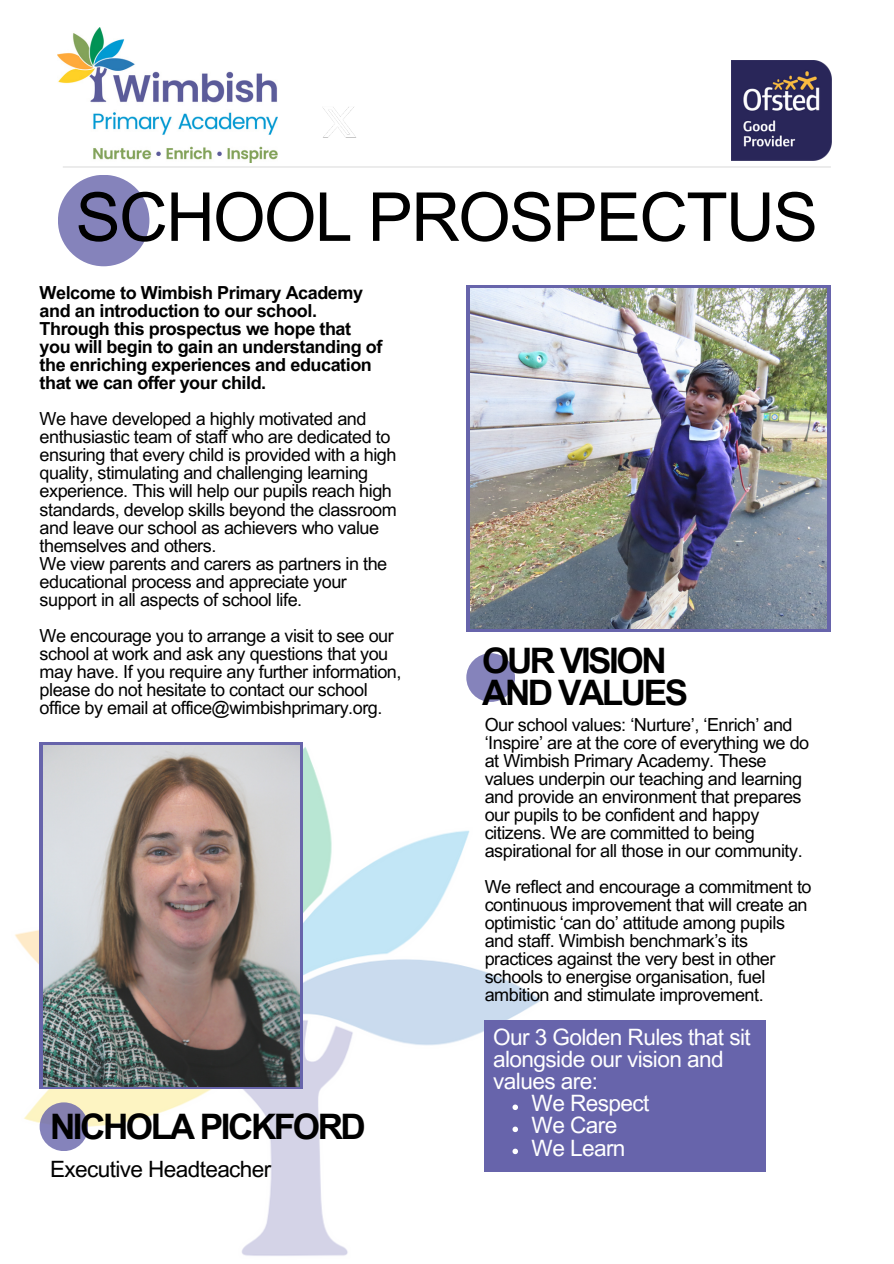
<style>
.page{position:relative;width:894px;height:1264px;background:#fff}
.page>*{position:absolute;margin:0;border:0;box-sizing:border-box;transform-origin:0 0}
.t1{font:67.5px "Arial MT Pro";letter-spacing:-.025em;color:#000}
.t2{font:700 35.1px/31.5px "Arial MT Pro";letter-spacing:-.07em;color:#000}
.t3{font:22.5px/22px "Arial MT Pro";letter-spacing:-.025em;color:#fff}
.t4{font:22.5px "Arial MT Pro";letter-spacing:-.025em;color:#000}
.t5{font:18px/18px "Arial MT Pro";letter-spacing:-.025em;color:#000}
.t6{font:700 18px/18px "Arial MT Pro";letter-spacing:-.025em;color:#000}
</style>
<div class="page">
<svg style="left:466px;top:285px;width:364px;height:346px;background:#6b6aa7"></svg>
<img style="left:470px;top:288px;width:356px;height:340px">
<hr style="left:63px;top:166px;width:767px;height:1px;background:#000">
<img style="left:15px;top:742px;width:526px;height:514px">
<div style="left:40px;top:1102px;width:48px;height:49px;background:#8582bb;border-radius:50%"></div>
<img style="left:322px;top:107px;width:34px;height:31px">
<img style="left:731px;top:60px;width:100px;height:100px">
<img style="left:58px;top:27px;width:219px;height:135px">
<div style="left:40px;top:742px;width:263px;height:347px;background:#6764ab"></div>
<img style="left:43px;top:745px;width:257px;height:341px">
<div style="left:466px;top:653px;width:49px;height:49px;background:#8583bb;border-radius:50%"></div>
<div style="left:484px;top:1020px;width:282px;height:152px;background:#6764ab"></div>
<div style="left:58px;top:175px;width:91px;height:91px;background:#8583bb;border-radius:50%"></div>
<svg style="left:512px;top:1104px;width:6px;height:6px"></svg>
<svg style="left:512px;top:1126px;width:6px;height:6px"></svg>
<svg style="left:512px;top:1148px;width:6px;height:6px"></svg>
<p class="t1" style="left:76px;top:192px;width:743px">SCHOOL PROSPECTUS</p>
<h2 class="t6" style="left:40px;top:286px;width:344px">Welcome to Wimbish Primary Academy and an introduction to our school.<br>Through this prospectus we hope that you will begin to gain an understanding of the enriching experiences and education that we can offer your child.</h2>
<p class="t5" style="left:40px;top:412px;width:358px">We have developed a highly motivated and enthusiastic team of staff who are dedicated to ensuring that every child is provided with a high quality, stimulating and challenging learning experience. This will help our pupils reach high standards, develop skills beyond the classroom and leave our school as achievers who value themselves and others.</p>
<h1 class="t5" style="left:40px;top:556px;width:349px">We view parents and carers as partners in the educational process and appreciate your support in all aspects of school life.</h1>
<h4 class="t5" style="left:40px;top:628px;width:363px">We encourage you to arrange a visit to see our school at work and ask any questions that you may have. If you require any further information, please do not hesitate to contact our school office by email at office@wimbishprimary.org.</h4>
<p class="t2" style="left:50px;top:1115px;width:317px">NICHOLA PICKFORD</p>
<p class="t4" style="left:50px;top:1160px;width:223px">Executive Headteacher</p>
<p class="t2" style="left:482px;top:649px;width:207px">OUR VISION<br>AND VALUES</p>
<p class="t5" style="left:484px;top:717px;width:326px">Our school values: ‘Nurture’, ‘Enrich’ and ‘Inspire’ are at the core of everything we do at Wimbish Primary Academy. These values underpin our teaching and learning and provide an environment that prepares our pupils to be confident and happy citizens. We are committed to being aspirational for all those in our community.</p>
<p class="t5" style="left:484px;top:879px;width:328px">We reflect and encourage a commitment to continuous improvement that will create an optimistic ‘can do’ attitude among pupils and staff. Wimbish benchmark’s its practices against the very best in other schools to energise organisation, fuel ambition and stimulate improvement.</p>
<h2 class="t3" style="left:493px;top:1029px;width:259px">Our 3 Golden Rules that sit alongside our vision and values are:</h2>
<h3 class="t3" style="left:531px;top:1095px;width:119px">We Respect</h3>
<h3 class="t3" style="left:531px;top:1117px;width:87px">We Care</h3>
<p class="t3" style="left:531px;top:1139px;width:95px">We Learn</p>
</div>
